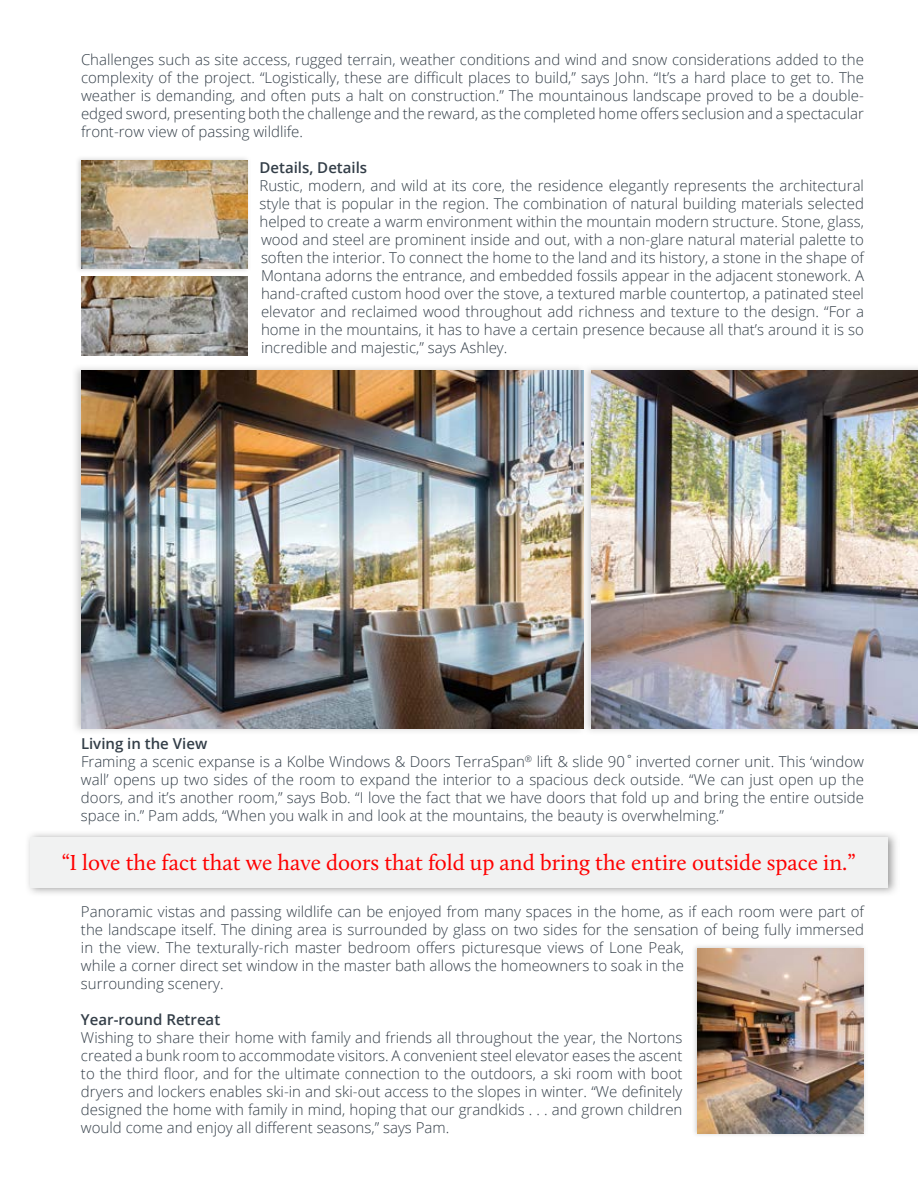
<style>
.page{position:relative;width:918px;height:1188px;background:#fff}
.page>*{position:absolute;margin:0;border:0;box-sizing:border-box;transform-origin:0 0}
.t1{font:22.5px "Calluna";color:#f00}
.t2{font:300 15px/18px "Open Sans";color:#333e48;text-align:justify}
.t3{font:600 15px "Open Sans";color:#333e48}
.s1{font-weight:600}
</style>
<div class="page">
<img style="left:78px;top:158px;width:170px;height:113px">
<img style="left:81px;top:160px;width:166px;height:108px">
<img style="left:588px;top:367px;width:330px;height:365px">
<img style="left:591px;top:370px;width:327px;height:358px">
<img style="left:75px;top:367px;width:506px;height:364px">
<img style="left:581px;top:370px;width:7px;height:359px">
<img style="left:81px;top:370px;width:502px;height:358px">
<img style="left:81px;top:277px;width:166px;height:79px">
<img style="left:694px;top:946px;width:171px;height:189px">
<img style="left:698px;top:948px;width:166px;height:185px">
<img style="left:28px;top:833px;width:868px;height:61px">
<div style="left:30px;top:838px;width:858px;height:50px;background:#f1f2f2"></div>
<p class="t2" style="left:81px;top:53px;width:785px">Challenges such as site access, rugged terrain, weather conditions and wind and snow considerations added to the complexity of the project. “Logistically, these are difficult places to build,” says John. “It’s a hard place to get to. The weather is demanding, and often puts a halt on construction.” The mountainous landscape proved to be a double&shy;edged sword, presenting both the challenge and the reward, as the completed home offers seclusion and a spectacular front-row view of passing wildlife.</p>
<p class="t3" style="left:260px;top:162px;width:109px">Details, Details</p>
<p class="t2" style="left:260px;top:179px;width:606px">Rustic, modern, and wild at its core, the residence elegantly represents the architectural style that is popular in the region. The combination of natural building materials selected helped to create a warm environment within the mountain modern structure. Stone, glass, wood and steel are prominent inside and out, with a non-glare natural material palette to soften the interior. To connect the home to the land and its history, a stone in the shape of Montana adorns the entrance, and embedded fossils appear in the adjacent stonework. A hand-crafted custom hood over the stove, a textured marble countertop, a patinated steel elevator and reclaimed wood throughout add richness and texture to the design. “For a home in the mountains, it has to have a certain presence because all that’s around it is so incredible and majestic,” says Ashley.</p>
<p class="t2" style="left:81px;top:735px;width:785px;text-align:left"><span class="s1">Living in the View<br></span>Framing a scenic expanse is a Kolbe Windows &amp; Doors TerraSpan<sup>®</sup> lift &amp; slide 90˚ inverted corner unit. This ‘window wall’ opens up two sides of the room to expand the interior to a spacious deck outside. “We can just open up the doors, and it’s another room,” says Bob. “I love the fact that we have doors that fold up and bring the entire outside space in.” Pam adds, “When you walk in and look at the mountains, the beauty is overwhelming.”</p>
<h1 class="t1" style="left:62px;top:853px;width:795px">“I love the fact that we have doors that fold up and bring the entire outside space in.”</h1>
<p class="t2" style="left:81px;top:904px;width:785px;text-align:left">Panoramic vistas and passing wildlife can be enjoyed from many spaces in the home, as if each room were part of the landscape itself. The dining area is surrounded by glass on two sides for the sensation of being fully immersed in the view. The texturally-rich master bedroom offers picturesque views of Lone Peak,<br>while a corner direct set window in the master bath allows the homeowners to soak in the<br>surrounding scenery.</p>
<p class="t3" style="left:81px;top:1013px;width:141px">Year-round Retreat</p>
<p class="t2" style="left:81px;top:1030px;width:603px">Wishing to share their home with family and friends all throughout the year, the Nortons created a bunk room to accommodate visitors. A convenient steel elevator eases the ascent to the third floor, and for the ultimate connection to the outdoors, a ski room with boot dryers and lockers enables ski-in and ski-out access to the slopes in winter. “We definitely designed the home with family in mind, hoping that our grandkids . . . and grown children would come and enjoy all different seasons,” says Pam.</p>
</div>
